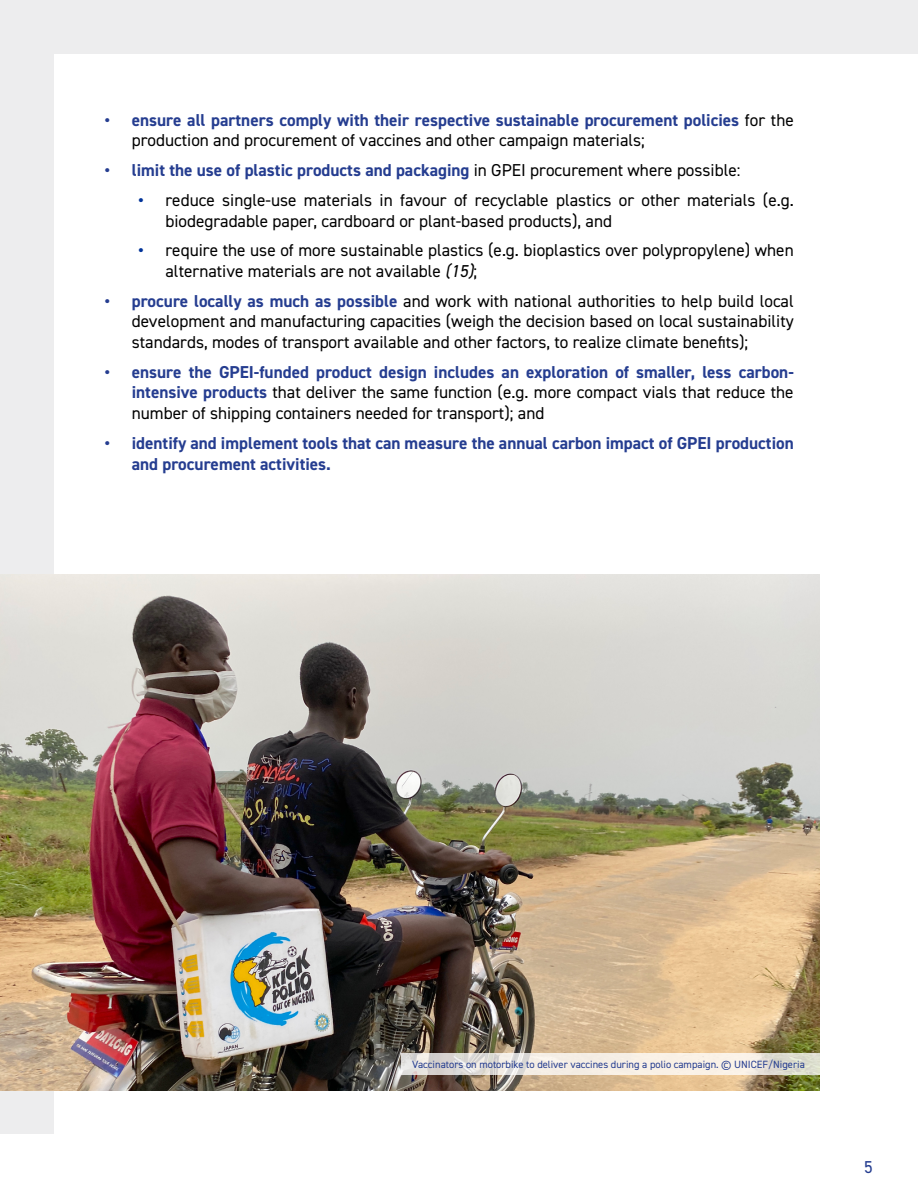
<style>
.page{position:relative;width:918px;height:1188px;background:#fff}
.page>*{position:absolute;margin:0;border:0;box-sizing:border-box;transform-origin:0 0}
.t1{font:17.25px/20.7px "DIN2014";color:#000}
.t2{font:700 17.25px/20.7px "DIN2014";color:#253d90}
.t3{font:17.25px "DIN2014";color:#253d90}
.t4{font:10.5px "DIN2014";color:#253d90}
.s1{font-weight:400;color:#000}
.s2{font-weight:700;color:#039}
.s3{font-style:italic}
.s4{font-weight:700;color:#253d90}
</style>
<div class="page">
<div style="left:0;top:0;width:918px;height:1134px;background:#ededee"></div>
<div style="left:54px;top:54px;width:864px;height:1080px;background:#fff"></div>
<img style="left:0;top:575px;width:820px;height:516px">
<svg style="left:401px;top:1054px;width:419px;height:21px;background:#ece7df"></svg>
<p class="t2" style="left:132px;top:109px;width:664px;text-indent:-27px">• ensure all partners comply with their respective sustainable procurement policies <span class="s1">for the production and procurement of vaccines and other campaign materials;</span></p>
<p class="t2" style="left:105px;top:160px;width:637px">• limit the use of plastic products and packaging <span class="s1">in GPEI procurement where possible:</span></p>
<p class="t1" style="left:165px;top:189px;width:630px;text-indent:-27px"><span class="s2">•</span> reduce single-use materials in favour of recyclable plastics or other materials (e.g. biodegradable paper, cardboard or plant-based products), and</p>
<p class="t1" style="left:165px;top:240px;width:630px;text-indent:-27px"><span class="s2">•</span> require the use of more sustainable plastics (e.g. bioplastics over polypropylene) when alternative materials are not available <span class="s3">(15)</span>;</p>
<p class="t1" style="left:132px;top:290px;width:664px;text-align:justify;text-indent:-27px"><span class="s4">• procure locally as much as possible</span> and work with national authorities to help build local development and manufacturing capacities (weigh the decision based on local sustainability standards, modes of transport available and other factors, to realize climate benefits);</p>
<p class="t1" style="left:132px;top:361px;width:664px;text-align:justify;text-indent:-27px"><span class="s4">• ensure the GPEI-funded product design includes an exploration of smaller, less carbon&shy;intensive products</span> that deliver the same function (e.g. more compact vials that reduce the number of shipping containers needed for transport); and</p>
<p class="t2" style="left:132px;top:432px;width:664px;line-height:21.6px;text-indent:-27px">• identify and implement tools that can measure the annual carbon impact of GPEI production and procurement activities.</p>
<p class="t4" style="left:412px;top:1057px;width:394px">Vaccinators on motorbike to deliver vaccines during a polio campaign. © UNICEF/Nigeria</p>
<p class="t3" style="left:864px;top:1156px;width:10px">5</p>
</div>
